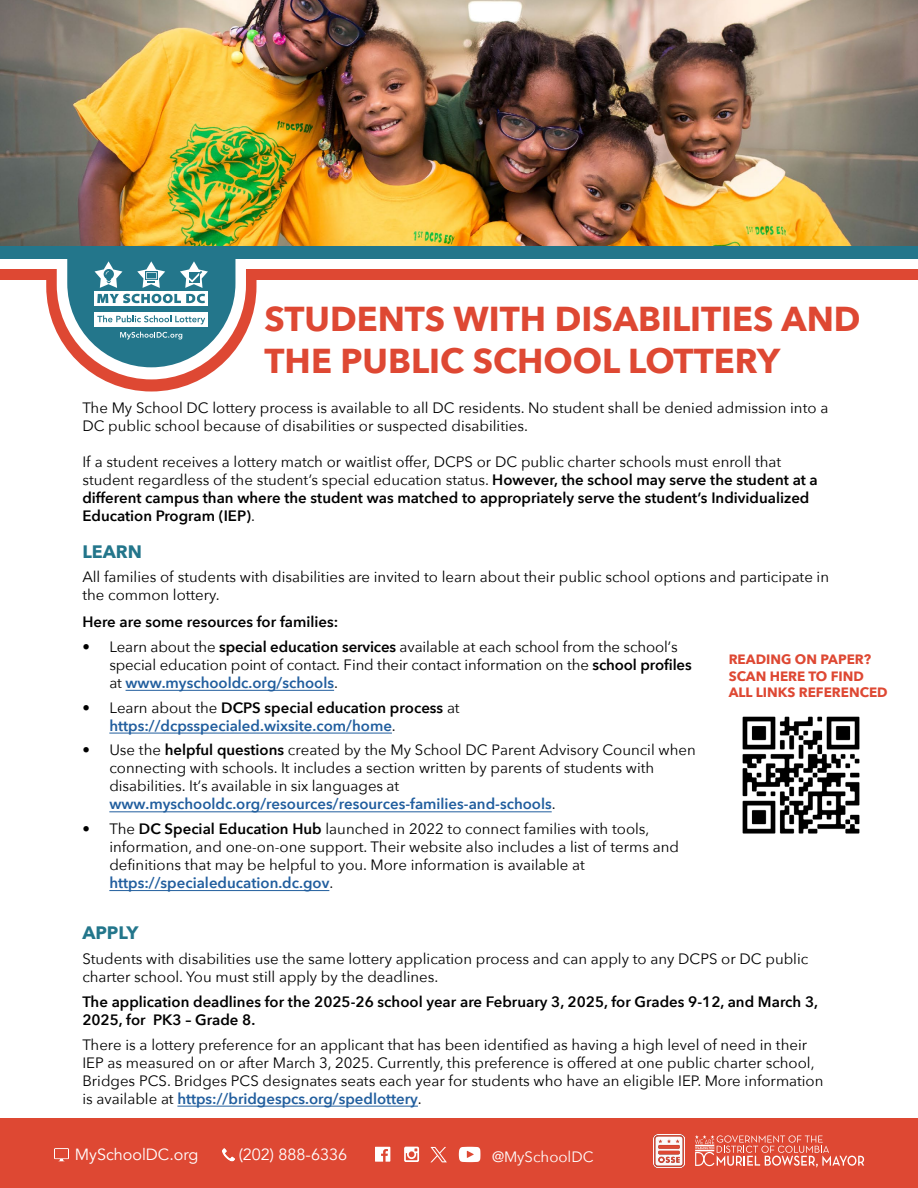
<style>
.page{position:relative;width:918px;height:1188px;background:#fff}
.page>*{position:absolute;margin:0;border:0;box-sizing:border-box;transform-origin:0 0}
.t1{font:700 34.5px/41.4px "Avenir Next";color:#de4833}
.t2{font:700 18px "Avenir Next";color:#23768b}
.t3{font:16.2px "Avenir";color:#fff}
.t4{font:15px/18px "Avenir Next";color:#000}
.t5{font:600 15px/18px "Avenir Next";color:#000}
.t6{font:600 15px/18px "Avenir Next";color:#215e9e}
.t7{font:15px "Avenir Next";color:#fff}
.t8{font:700 13.5px/16.2px "Avenir Next";color:#de4833}
.s1{font-weight:400}
.s2{font-weight:600}
.s3{font-weight:600;color:#215e9e}
.s4{font-weight:400;color:#000}
.s5{color:#000}
</style>
<div class="page">
<div style="left:0;top:1119px;width:918px;height:69px;background:#de4833"></div>
<svg style="left:695px;top:1135px;width:169px;height:32px"></svg>
<img style="left:654px;top:1135px;width:31px;height:33px">
<hr style="left:109px;top:890px;width:220px;height:1px;background:#215e9e">
<hr style="left:109px;top:811px;width:443px;height:1px;background:#215e9e">
<hr style="left:109px;top:733px;width:283px;height:1px;background:#215e9e">
<hr style="left:126px;top:690px;width:208px;height:1px;background:#215e9e">
<hr style="left:177px;top:1106px;width:241px;height:1px;background:#215e9e">
<img style="left:742px;top:716px;width:118px;height:118px">
<svg style="left:54px;top:1148px;width:15px;height:14px"></svg>
<svg style="left:222px;top:1148px;width:13px;height:14px"></svg>
<svg style="left:404px;top:1147px;width:15px;height:15px"></svg>
<svg style="left:375px;top:1147px;width:15px;height:15px"></svg>
<svg style="left:459px;top:1147px;width:21px;height:15px"></svg>
<svg style="left:430px;top:1147px;width:17px;height:15px"></svg>
<svg style="left:46px;top:280px;width:211px;height:112px"></svg>
<div style="left:0;top:268px;width:918px;height:12px;background:#de4833"></div>
<div style="left:0;top:256px;width:918px;height:13px;background:#fff"></div>
<img style="left:0;top:0;width:918px;height:246px">
<img style="left:57px;top:162px;width:189px;height:217px">
<div style="left:0;top:246px;width:918px;height:13px;background:#23768b"></div>
<h1 class="t1" style="left:265px;top:298px;width:598px">STUDENTS WITH DISABILITIES AND<br>THE PUBLIC SCHOOL LOTTERY</h1>
<p class="t4" style="left:82px;top:398px;width:748px">The My School DC lottery process is available to all DC residents. No student shall be denied admission into a<br>DC public school because of disabilities or suspected disabilities.</p>
<p class="t5" style="left:82px;top:452px;width:737px"><span class="s1">If a student receives a lottery match or waitlist offer, DCPS or DC public charter schools must enroll that student regardless of the student’s special education status.</span> However, the school may serve the student at a different campus than where the student was matched to appropriately serve the student’s Individualized Education Program (IEP)<span class="s1">.</span></p>
<p class="t2" style="left:82px;top:536px;width:61px">LEARN</p>
<p class="t4" style="left:82px;top:568px;width:748px">All families of students with disabilities are invited to learn about their public school options and participate in the common lottery.</p>
<p class="t5" style="left:82px;top:612px;width:257px">Here are some resources for families:</p>
<p class="t4" style="left:109px;top:637px;width:584px;text-indent:-27px">• Learn about the <span class="s2">special education services</span> available at each school from the school’s special education point of contact. Find their contact information on the <span class="s2">school profiles </span>at <span class="s3">www.myschooldc.org/schools</span>.</p>
<p class="t6" style="left:109px;top:698px;width:352px;text-indent:-27px"><span class="s4">• Learn about the</span> <span class="s5">DCPS special education process</span> <span class="s4">at </span>https://dcpsspecialed.wixsite.com/home<span class="s4">.</span></p>
<p class="t4" style="left:109px;top:740px;width:588px;text-indent:-27px">• Use the <span class="s2">helpful questions</span> created by the My School DC Parent Advisory Council when connecting with schools. It includes a section written by parents of students with disabilities. It’s available in six languages at <span class="s3">www.myschooldc.org/resources/resources-families-and-schools</span>.</p>
<p class="t4" style="left:109px;top:819px;width:571px;text-indent:-27px">• The <span class="s2">DC Special Education Hub</span> launched in 2022 to connect families with tools, information, and one-on-one support. Their website also includes a list of terms and definitions that may be helpful to you. More information is available at <span class="s3">https://specialeducation.dc.gov</span>.</p>
<p class="t2" style="left:82px;top:917px;width:58px">APPLY</p>
<p class="t4" style="left:82px;top:949px;width:727px">Students with disabilities use the same lottery application process and can apply to any DCPS or DC public charter school. You must still apply by the deadlines.</p>
<p class="t5" style="left:82px;top:992px;width:737px">The application deadlines for the 2025-26 school year are February 3, 2025, for Grades 9-12, and March 3,<br>2025, for PK3 – Grade 8.</p>
<p class="t4" style="left:82px;top:1035px;width:743px">There is a lottery preference for an applicant that has been identified as having a high level of need in their IEP as measured on or after March 3, 2025. Currently, this preference is offered at one public charter school, Bridges PCS. Bridges PCS designates seats each year for students who have an eligible IEP. More information is available at <span class="s3">https://bridgespcs.org/spedlottery</span>.</p>
<p class="t8" style="left:729px;top:651px;width:161px">READING ON PAPER?<br>SCAN HERE TO FIND<br>ALL LINKS REFERENCED</p>
<p class="t3" style="left:75px;top:1145px;width:125px">MySchoolDC.org</p>
<p class="t3" style="left:239px;top:1145px;width:110px">(202) 888-6336</p>
<p class="t7" style="left:492px;top:1144px;width:103px">@MySchoolDC</p>
</div>
